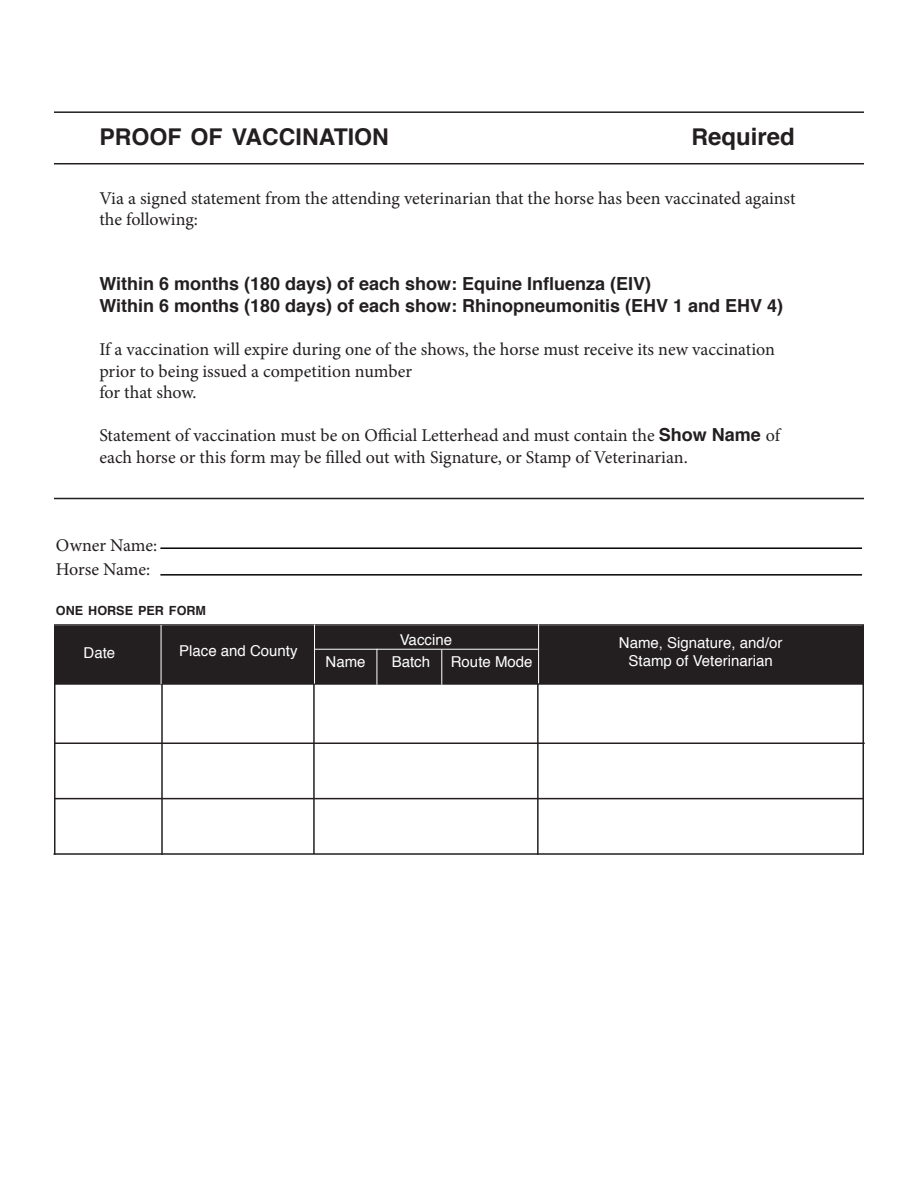
<style>
.page{position:relative;width:918px;height:1188px;background:#fff}
.page>*{position:absolute;margin:0;border:0;box-sizing:border-box;transform-origin:0 0}
.t1{font:700 24px "Helvetica";color:#231f20}
.t2{font:700 23.1px "Helvetica";color:#231f20}
.t3{font:18px/21.6px "Minion Pro";letter-spacing:-.005em;color:#231f20}
.t4{font:700 18px "Helvetica";color:#231f20}
.t5{font:15px/18px "Helvetica";color:#fff;text-align:center}
.t6{font:700 12.6px "Helvetica";color:#231f20}
.s1{font-size:23.1px}
.s2{font-family:"Helvetica";font-weight:700}
</style>
<div class="page">
<hr style="left:54px;top:163px;width:810px;height:1px;background:#231f20">
<hr style="left:54px;top:498px;width:810px;height:1px;background:#231f20">
<hr style="left:55px;top:742px;width:810px;height:2px;background:#231f20">
<hr style="left:54px;top:798px;width:810px;height:1px;background:#231f20">
<hr style="left:54px;top:853px;width:810px;height:2px;background:#231f20">
<hr style="left:54px;top:624px;width:810px;height:2px;background:#231f20">
<hr style="left:54px;top:111px;width:810px;height:2px;background:#231f20">
<div style="left:55px;top:626px;width:808px;height:58px;background:#231f20"></div>
<div style="left:54px;top:626px;width:810px;height:59px;border:2px solid #231f20"></div>
<hr style="left:161px;top:683px;width:2px;height:172px;background:#231f20">
<hr style="left:313px;top:683px;width:2px;height:171px;background:#231f20">
<hr style="left:537px;top:683px;width:2px;height:172px;background:#231f20">
<hr style="left:862px;top:625px;width:2px;height:230px;background:#231f20">
<hr style="left:54px;top:626px;width:2px;height:229px;background:#231f20">
<hr style="left:314px;top:649px;width:224px;height:1px;background:#fff">
<hr style="left:377px;top:649px;width:1px;height:36px;background:#fff">
<hr style="left:442px;top:650px;width:1px;height:35px;background:#fff">
<hr style="left:538px;top:624px;width:1px;height:59px;background:#fff">
<hr style="left:314px;top:625px;width:1px;height:59px;background:#fff">
<hr style="left:161px;top:625px;width:1px;height:59px;background:#fff">
<hr style="left:160px;top:547px;width:702px;height:2px;background:#040503">
<hr style="left:160px;top:574px;width:702px;height:2px;background:#040503">
<p class="t2" style="left:99px;top:118px;width:291px">PROOF OF VACCINATION</p>
<p class="t1" style="left:691px;top:117px;width:105px"><span class="s1">R</span>equired</p>
<p class="t3" style="left:99px;top:187px;width:698px">Via a signed statement from the attending veterinarian that the horse has been vaccinated against the following:</p>
<p class="t4" style="left:99px;top:269px;width:553px">Within 6 months (180 days) of each show: Equine Influenza (EIV)</p>
<p class="t4" style="left:99px;top:291px;width:685px">Within 6 months (180 days) of each show: Rhinopneumonitis (EHV 1 and EHV 4)</p>
<p class="t3" style="left:99px;top:339px;width:677px">If a vaccination will expire during one of the shows, the horse must receive its new vaccination prior to being issued a competition number</p>
<p class="t3" style="left:99px;top:382px;width:99px">for that show.</p>
<p class="t3" style="left:99px;top:425px;width:682px">Statement of vaccination must be on Official Letterhead and must contain the <span class="s2">Show Name</span> of each horse or this form may be filled out with Signature, or Stamp of Veterinarian.</p>
<p class="t3" style="left:56px;top:534px;width:103px">Owner Name:</p>
<p class="t3" style="left:56px;top:558px;width:96px">Horse Name:</p>
<p class="t6" style="left:56px;top:600px;width:152px">ONE HORSE PER FORM</p>
<p class="t5" style="left:400px;top:631px;width:54px">Vaccine</p>
<p class="t5" style="left:84px;top:644px;width:33px">Date</p>
<p class="t5" style="left:179px;top:643px;width:120px">Place and County</p>
<p class="t5" style="left:619px;top:634px;width:165px">Name, Signature, and/or<br>Stamp of Veterinarian</p>
<p class="t5" style="left:326px;top:653px;width:42px">Name</p>
<p class="t5" style="left:392px;top:653px;width:40px">Batch</p>
<p class="t5" style="left:451px;top:653px;width:83px">Route Mode</p>
</div>
